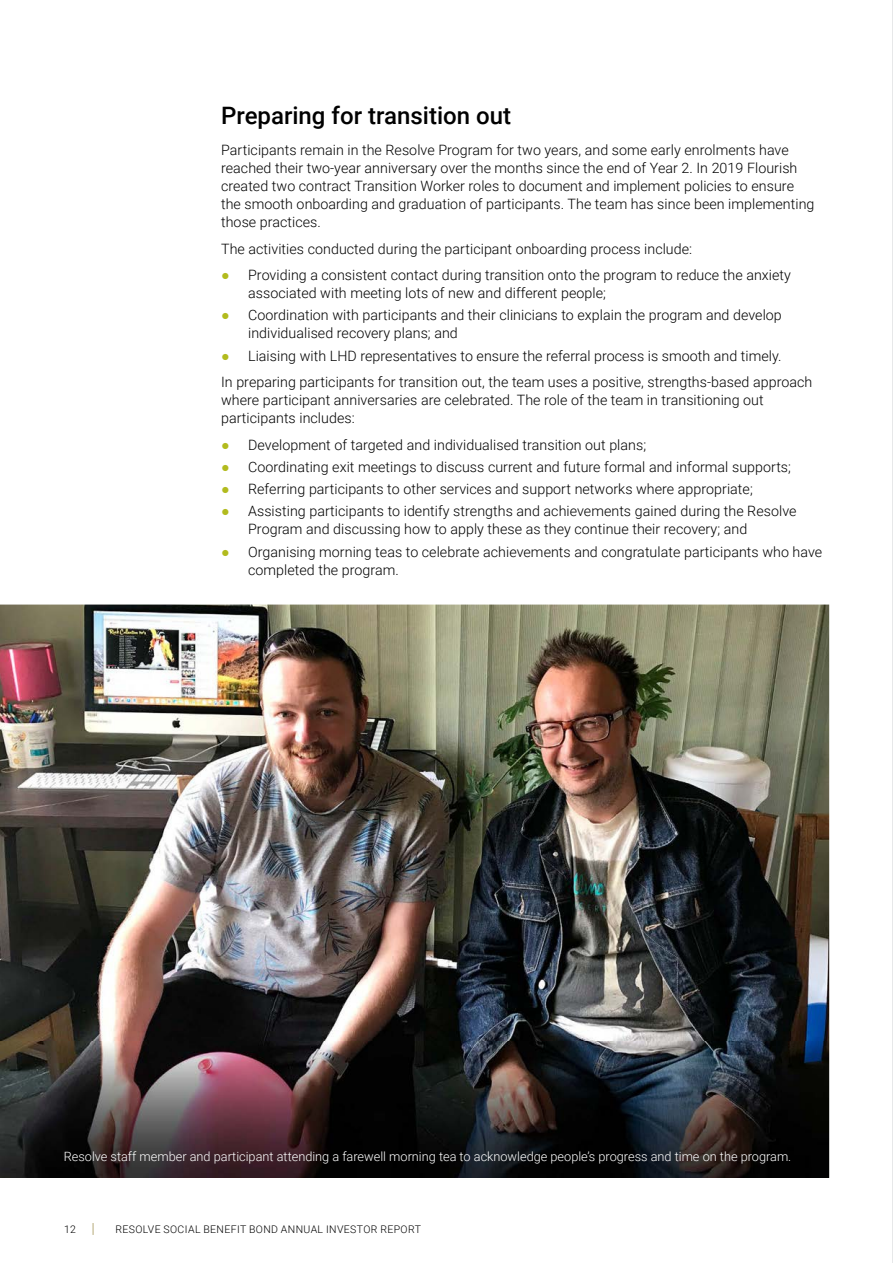
<style>
.page{position:relative;width:893px;height:1263px;background:#fff}
.page>*{position:absolute;margin:0;border:0;box-sizing:border-box;transform-origin:0 0}
.t1{font:500 24px "Roboto";color:#000}
.t2{font:300 14.25px/18px "Roboto";letter-spacing:.005em;color:#000}
.t3{font:300 12.75px "Roboto";color:#fff}
.t4{font:300 10.5px "Roboto";letter-spacing:.035em;color:#000}
.s1{font-family:"Arial";font-weight:400;color:#b2bb1e}
</style>
<div class="page">
<img style="left:0;top:604px;width:829px;height:438px">
<img style="left:0;top:1042px;width:829px;height:136px">
<svg style="left:93px;top:1223px;width:1px;height:12px"></svg>
<hr style="left:892px;top:0;width:1px;height:1263px;background:#d1d3d4">
<h1 class="t1" style="left:221px;top:99px;width:291px">Preparing for transition out</h1>
<p class="t2" style="left:221px;top:140px;width:595px">Participants remain in the Resolve Program for two years, and some early enrolments have reached their two-year anniversary over the months since the end of Year 2. In 2019 Flourish created two contract Transition Worker roles to document and implement policies to ensure the smooth onboarding and graduation of participants. The team has since been implementing those practices.</p>
<p class="t2" style="left:221px;top:239px;width:473px">The activities conducted during the participant onboarding process include:</p>
<p class="t2" style="left:248px;top:265px;width:544px;text-indent:-27px"><span class="s1">●</span> Providing a consistent contact during transition onto the program to reduce the anxiety associated with meeting lots of new and different people;</p>
<p class="t2" style="left:248px;top:306px;width:535px;text-indent:-27px"><span class="s1">●</span> Coordination with participants and their clinicians to explain the program and develop individualised recovery plans; and</p>
<p class="t2" style="left:221px;top:342px;width:593px;line-height:26.5px"><span class="s1">●</span> Liaising with LHD representatives to ensure the referral process is smooth and timely.<br>In preparing participants for transition out, the team uses a positive, strengths-based approach</p>
<p class="t2" style="left:221px;top:390px;width:544px">where participant anniversaries are celebrated. The role of the team in transitioning out participants includes:</p>
<p class="t2" style="left:221px;top:435px;width:427px"><span class="s1">●</span> Development of targeted and individualised transition out plans;</p>
<p class="t2" style="left:221px;top:457px;width:571px"><span class="s1">●</span> Coordinating exit meetings to discuss current and future formal and informal supports;</p>
<p class="t2" style="left:221px;top:479px;width:533px"><span class="s1">●</span> Referring participants to other services and support networks where appropriate;</p>
<p class="t2" style="left:248px;top:502px;width:550px;text-indent:-27px"><span class="s1">●</span> Assisting participants to identify strengths and achievements gained during the Resolve<br>Program and discussing how to apply these as they continue their recovery; and</p>
<p class="t2" style="left:248px;top:542px;width:576px;text-indent:-27px"><span class="s1">●</span> Organising morning teas to celebrate achievements and congratulate participants who have completed the program.</p>
<p class="t3" style="left:64px;top:1147px;width:729px">Resolve staff member and participant attending a farewell morning tea to acknowledge people’s progress and time on the program.</p>
<p class="t4" style="left:64px;top:1222px;width:13px">12</p>
<p class="t4" style="left:115px;top:1222px;width:307px">RESOLVE SOCIAL BENEFIT BOND ANNUAL INVESTOR REPORT</p>
</div>
